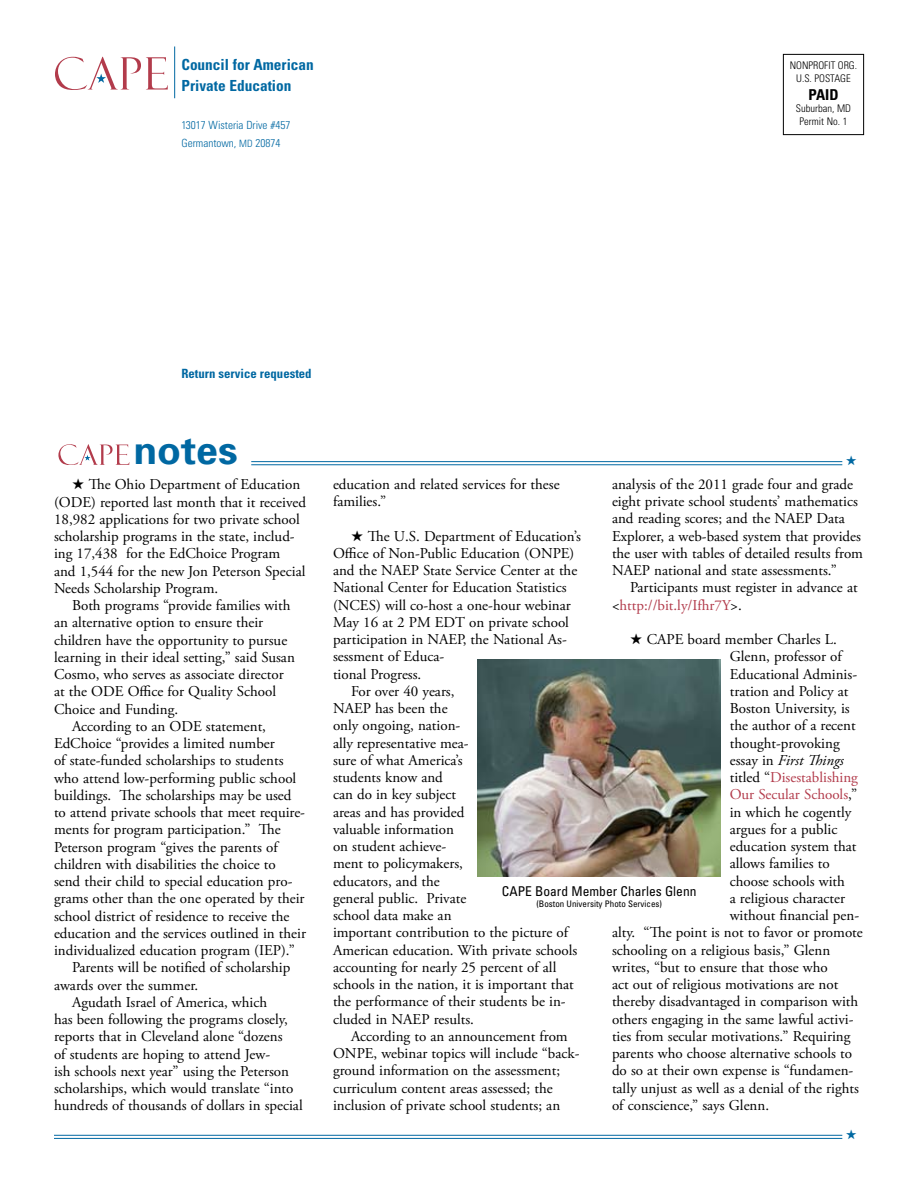
<style>
.page{position:relative;width:918px;height:1188px;background:#fff}
.page>*{position:absolute;margin:0;border:0;box-sizing:border-box;transform-origin:0 0}
.t1{font:700 39px "Univers";color:#0068a2}
.t2{font:700 condensed 15.3px/20.4px "Univers";color:#0068a2}
.t3{font:15px/17.2px "Adobe Garamond Pro";color:#000}
.t4{font:15px "Adobe Garamond Pro";color:#b23b4b}
.t5{font:italic 15px "Adobe Garamond Pro";color:#000}
.t6{font:700 condensed 15px "Univers";color:#000}
.t7{font:condensed 13.5px "Univers";color:#000}
.t8{font:700 condensed 12.75px "Univers";color:#0068a2}
.t9{font:300 condensed 11.25px/18px "Univers";color:#0068a2}
.t10{font:300 condensed 10.5px/12.6px "Univers";color:#000;text-align:center}
.t11{font:condensed 9px "Univers";color:#000}
.s1{font-size:10.05px}
.s2{color:#b23b4b}
.s3{font-style:normal}
.s4{color:#000}
</style>
<div class="page">
<hr style="left:174px;top:46px;width:1px;height:52px;background:#0068a2">
<div style="left:783px;top:54px;width:81px;height:81px;border:1px solid #000"></div>
<hr style="left:251px;top:461px;width:591px;height:1px;background:#0068a2">
<hr style="left:251px;top:464px;width:591px;height:1px;background:#0068a2">
<hr style="left:54px;top:1135px;width:788px;height:1px;background:#0068a2">
<hr style="left:54px;top:1138px;width:788px;height:1px;background:#0068a2">
<svg style="left:58px;top:444px;width:71px;height:21px"></svg>
<svg style="left:55px;top:57px;width:113px;height:33px"></svg>
<img style="left:478px;top:660px;width:243px;height:216px">
<p class="t2" style="left:182px;top:55px;width:134px">Council for American<br>Private Education</p>
<p class="t9" style="left:182px;top:116px;width:110px">13017 Wisteria Drive #457<br>Germantown, <span class="s1">MD</span> 20874</p>
<p class="t10" style="left:790px;top:59px;width:6px">nonprofit</p>
<p class="t10" style="left:838px;top:59px;width:21px">org .</p>
<p class="t10" style="left:796px;top:72px;width:25px">u.s. postage</p>
<p class="t6" style="left:808px;top:85px;width:32px">pai d</p>
<p class="t10" style="left:796px;top:102px;width:57px">Suburban, MD<br>Permit No. 1</p>
<p class="t8" style="left:182px;top:365px;width:132px">Return service requested</p>
<h1 class="t1" style="left:134px;top:427px;width:106px">notes</h1>
<p class="t3" style="left:54px;top:477px;width:254px;text-indent:18px">★ The Ohio Department of Education (ODE) reported last month that it received 18,982 applications for two private school scholarship programs in the state, includ&shy;ing 17,438 for the EdChoice Program<br>and 1,544 for the new Jon Peterson Special Needs Scholarship Program.</p>
<p class="t3" style="left:72px;top:597px;width:220px">Both programs “provide families with</p>
<p class="t3" style="left:54px;top:615px;width:211px">an alternative option to ensure their</p>
<p class="t3" style="left:54px;top:632px;width:235px">children have the opportunity to pursue</p>
<p class="t3" style="left:54px;top:649px;width:242px">learning in their ideal setting,” said Susan</p>
<p class="t3" style="left:54px;top:666px;width:231px">Cosmo, who serves as associate director</p>
<p class="t3" style="left:54px;top:684px;width:224px">at the ODE Office for Quality School</p>
<p class="t3" style="left:54px;top:701px;width:126px">Choice and Funding.</p>
<p class="t3" style="left:72px;top:718px;width:196px">According to an ODE statement,</p>
<p class="t3" style="left:54px;top:735px;width:222px">EdChoice “provides a limited number</p>
<p class="t3" style="left:54px;top:753px;width:231px">of state-funded scholarships to students</p>
<p class="t3" style="left:54px;top:770px;width:244px">who attend low-performing public school</p>
<p class="t3" style="left:54px;top:787px;width:239px">buildings. The scholarships may be used</p>
<p class="t3" style="left:54px;top:804px;width:253px">to attend private schools that meet require-</p>
<p class="t3" style="left:54px;top:822px;width:228px">ments for program participation.” The</p>
<p class="t3" style="left:54px;top:839px;width:225px">Peterson program “gives the parents of</p>
<p class="t3" style="left:54px;top:856px;width:223px">children with disabilities the choice to</p>
<p class="t3" style="left:54px;top:873px;width:240px">send their child to special education pro-</p>
<p class="t3" style="left:54px;top:891px;width:252px">grams other than the one operated by their</p>
<p class="t3" style="left:54px;top:908px;width:237px">school district of residence to receive the</p>
<p class="t3" style="left:54px;top:925px;width:254px">education and the services outlined in their</p>
<p class="t3" style="left:54px;top:942px;width:242px">individualized education program (IEP).”</p>
<p class="t3" style="left:72px;top:960px;width:220px">Parents will be notified of scholarship</p>
<p class="t3" style="left:54px;top:977px;width:146px">awards over the summer.</p>
<p class="t3" style="left:72px;top:994px;width:197px">Agudath Israel of America, which</p>
<p class="t3" style="left:54px;top:1011px;width:235px">has been following the programs closely,</p>
<p class="t3" style="left:54px;top:1029px;width:230px">reports that in Cleveland alone “dozens</p>
<p class="t3" style="left:54px;top:1046px;width:218px">of students are hoping to attend Jew-</p>
<p class="t3" style="left:54px;top:1063px;width:237px">ish schools next year” using the Peterson</p>
<p class="t3" style="left:54px;top:1080px;width:241px">scholarships, which would translate “into</p>
<p class="t3" style="left:54px;top:1098px;width:250px">hundreds of thousands of dollars in special</p>
<p class="t3" style="left:333px;top:476px;width:228px">education and related services for these families.”</p>
<p class="t3" style="left:351px;top:528px;width:231px">★ The U.S. Department of Education’s</p>
<p class="t3" style="left:333px;top:545px;width:243px">Office of Non-Public Education (ONPE)</p>
<p class="t3" style="left:333px;top:562px;width:246px">and the NAEP State Service Center at the</p>
<p class="t3" style="left:333px;top:580px;width:235px">National Center for Education Statistics</p>
<p class="t3" style="left:333px;top:597px;width:239px">(NCES) will co-host a one-hour webinar</p>
<p class="t3" style="left:333px;top:614px;width:238px">May 16 at 2 PM EDT on private school</p>
<p class="t3" style="left:333px;top:631px;width:235px">participation in NAEP, the National As-</p>
<p class="t3" style="left:333px;top:649px;width:113px">sessment of Educa-</p>
<p class="t3" style="left:333px;top:666px;width:90px">tional Progress.</p>
<p class="t3" style="left:351px;top:683px;width:105px">For over 40 years,</p>
<p class="t3" style="left:333px;top:700px;width:116px">NAEP has been the</p>
<p class="t3" style="left:333px;top:718px;width:129px">only ongoing, nation-</p>
<p class="t3" style="left:333px;top:735px;width:137px">ally representative mea-</p>
<p class="t3" style="left:333px;top:752px;width:131px">sure of what America’s</p>
<p class="t3" style="left:333px;top:769px;width:111px">students know and</p>
<p class="t3" style="left:333px;top:787px;width:125px">can do in key subject</p>
<p class="t3" style="left:333px;top:804px;width:133px">areas and has provided</p>
<p class="t3" style="left:333px;top:821px;width:123px">valuable information</p>
<p class="t3" style="left:333px;top:838px;width:115px">on student achieve-</p>
<p class="t3" style="left:333px;top:856px;width:132px">ment to policymakers,</p>
<p class="t3" style="left:333px;top:873px;width:108px">educators, and the</p>
<p class="t3" style="left:333px;top:890px;width:135px">general public. Private</p>
<p class="t3" style="left:333px;top:907px;width:120px">school data make an</p>
<p class="t3" style="left:333px;top:925px;width:237px">important contribution to the picture of</p>
<p class="t3" style="left:333px;top:942px;width:246px">American education. With private schools</p>
<p class="t3" style="left:333px;top:959px;width:225px">accounting for nearly 25 percent of all</p>
<p class="t3" style="left:333px;top:976px;width:242px">schools in the nation, it is important that</p>
<p class="t3" style="left:333px;top:994px;width:234px">the performance of their students be in-</p>
<p class="t3" style="left:333px;top:1011px;width:142px">cluded in NAEP results.</p>
<p class="t3" style="left:351px;top:1028px;width:218px">According to an announcement from</p>
<p class="t3" style="left:333px;top:1045px;width:248px">ONPE, webinar topics will include “back-</p>
<p class="t3" style="left:333px;top:1063px;width:229px">ground information on the assessment;</p>
<p class="t3" style="left:333px;top:1080px;width:221px">curriculum content areas assessed; the</p>
<p class="t3" style="left:333px;top:1097px;width:229px">inclusion of private school students; an</p>
<p class="t3" style="left:612px;top:476px;width:253px">analysis of the 2011 grade four and grade eight private school students’ mathematics and reading scores; and the NAEP Data Explorer, a web-based system that provides the user with tables of detailed results from NAEP national and state assessments.”</p>
<p class="t3" style="left:612px;top:580px;width:247px;text-indent:18px">Participants must register in advance at &lt;<span class="s2">http://bit.ly/Ifhr7Y</span>&gt;.</p>
<p class="t3" style="left:630px;top:631px;width:208px">★ CAPE board member Charles L.</p>
<p class="t3" style="left:730px;top:649px;width:114px">Glenn, professor of</p>
<p class="t3" style="left:730px;top:666px;width:129px">Educational Adminis-</p>
<p class="t3" style="left:730px;top:683px;width:120px">tration and Policy at</p>
<p class="t3" style="left:730px;top:700px;width:121px">Boston University, is</p>
<p class="t3" style="left:730px;top:718px;width:128px">the author of a recent</p>
<p class="t3" style="left:730px;top:735px;width:111px">thought-provoking</p>
<p class="t5" style="left:730px;top:751px;width:115px"><span class="s3">essay in</span> First Things</p>
<p class="t4" style="left:730px;top:768px;width:130px"><span class="s4">titled “</span>Disestablishing</p>
<p class="t4" style="left:730px;top:786px;width:129px">Our Secular Schools<span class="s4">,”</span></p>
<p class="t3" style="left:730px;top:804px;width:123px">in which he cogently</p>
<p class="t3" style="left:730px;top:821px;width:109px">argues for a public</p>
<p class="t3" style="left:730px;top:838px;width:128px">education system that</p>
<p class="t3" style="left:730px;top:856px;width:101px">allows families to</p>
<p class="t3" style="left:730px;top:873px;width:117px">choose schools with</p>
<p class="t3" style="left:730px;top:890px;width:117px">a religious character</p>
<p class="t3" style="left:730px;top:907px;width:131px">without financial pen-</p>
<p class="t3" style="left:612px;top:925px;width:252px">alty. “The point is not to favor or promote</p>
<p class="t3" style="left:612px;top:942px;width:220px">schooling on a religious basis,” Glenn</p>
<p class="t3" style="left:612px;top:959px;width:217px">writes, “but to ensure that those who</p>
<p class="t3" style="left:612px;top:976px;width:228px">act out of religious motivations are not</p>
<p class="t3" style="left:612px;top:994px;width:248px">thereby disadvantaged in comparison with</p>
<p class="t3" style="left:612px;top:1011px;width:243px">others engaging in the same lawful activi-</p>
<p class="t3" style="left:612px;top:1028px;width:240px">ties from secular motivations.” Requiring</p>
<p class="t3" style="left:612px;top:1045px;width:241px">parents who choose alternative schools to</p>
<p class="t3" style="left:612px;top:1063px;width:243px">do so at their own expense is “fundamen-</p>
<p class="t3" style="left:612px;top:1080px;width:248px">tally unjust as well as a denial of the rights</p>
<p class="t3" style="left:612px;top:1097px;width:159px">of conscience,” says Glenn.</p>
<p class="t7" style="left:502px;top:882px;width:196px">CAPE Board Member Charles Glenn</p>
<p class="t11" style="left:536px;top:898px;width:127px">(Boston University Photo Services)</p>
</div>
